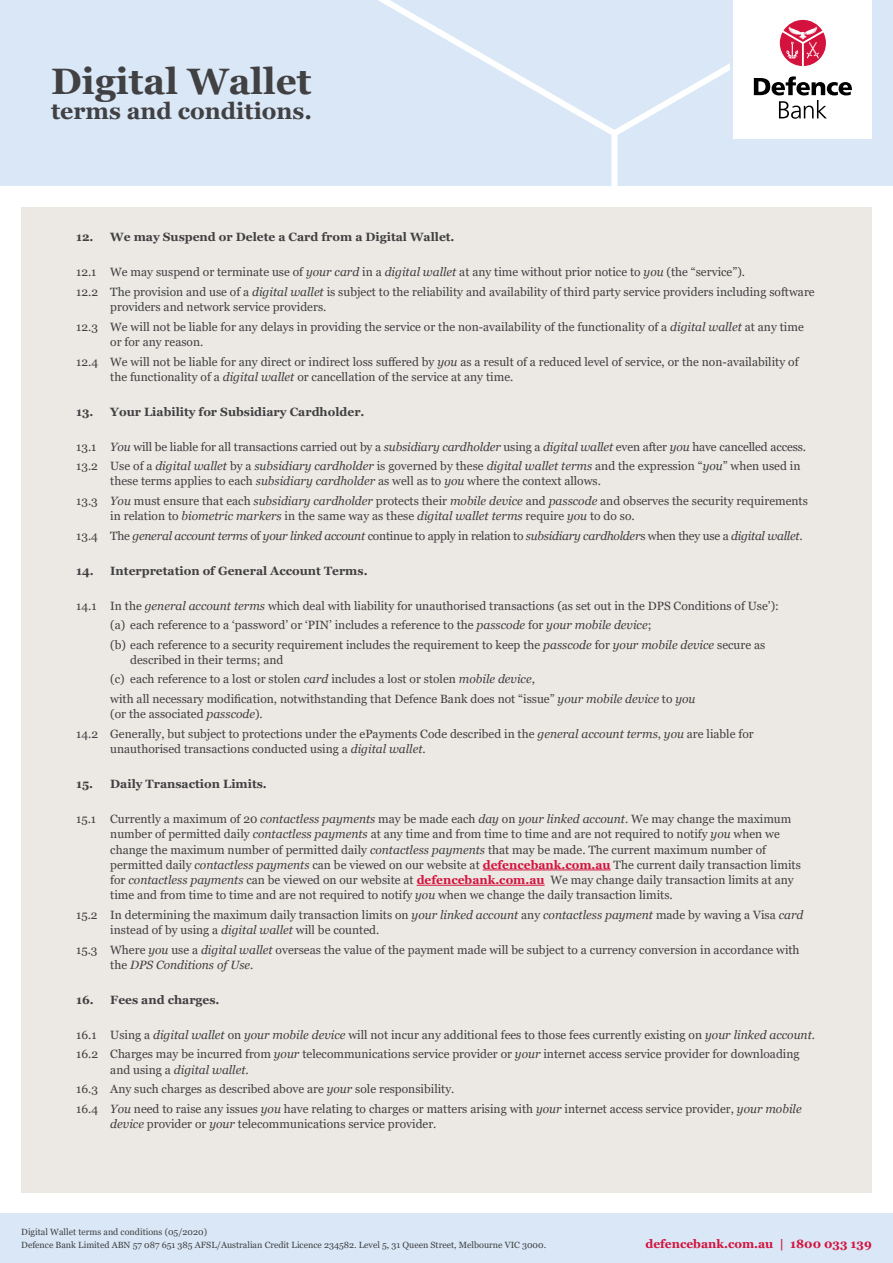
<style>
.page{position:relative;width:893px;height:1263px;background:#fff}
.page>*{position:absolute;margin:0;border:0;box-sizing:border-box;transform-origin:0 0}
.t1{font:700 36.75px "Georgia";color:#414042}
.t2{font:700 23.1px "Georgia";color:#414042}
.t3{font:12px/19.5px "Georgia";color:#414042}
.t4{font:italic 12px/19.5px "Georgia";letter-spacing:-.02em;color:#414042}
.t5{font:700 12px "Georgia";color:#414042}
.t6{font:700 12px "Georgia";color:#d3133e}
.t7{font:9px "Georgia";color:#414042}
.s1{font-style:italic}
.s2{font-style:normal}
.s3{font-weight:700;color:#d3133e}
</style>
<div class="page">
<div style="left:0;top:0;width:893px;height:186px;background:#d9e7f6"></div>
<svg style="left:378px;top:0;width:228px;height:132px"></svg>
<div style="left:611px;top:133px;width:6px;height:53px;background:#fff"></div>
<svg style="left:606px;top:0;width:266px;height:142px"></svg>
<div style="left:0;top:1213px;width:893px;height:50px;background:#d9e7f6"></div>
<div style="left:21px;top:207px;width:851px;height:985px;background:#ece9e4"></div>
<hr style="left:483px;top:869px;width:128px;height:1px;background:#d3133e">
<hr style="left:417px;top:885px;width:128px;height:1px;background:#d3133e">
<h1 class="t1" style="left:51px;top:58px;width:262px">Digital Wallet</h1>
<h2 class="t2" style="left:51px;top:97px;width:263px">terms and conditions.</h2>
<p class="t5" style="left:76px;top:230px;width:380px">12. We may Suspend or Delete a Card from a Digital Wallet.</p>
<p class="t3" style="left:76px;top:263px;width:740px">12.1 We may suspend or terminate use of <span class="s1">your card</span> in a <span class="s1">digital wallet</span> at any time without prior notice to <span class="s1">you</span> (the “service”).<br>12.2 The provision and use of a <span class="s1">digital wallet</span> is subject to the reliability and availability of third party service providers including software</p>
<p class="t3" style="left:76px;top:297px;width:729px;text-indent:34px">providers and network service providers.<br>12.3 We will not be liable for any delays in providing the service or the non-availability of the functionality of a <span class="s1">digital wallet</span> at any time</p>
<p class="t3" style="left:76px;top:332px;width:724px;text-indent:34px">or for any reason.<br>12.4 We will not be liable for any direct or indirect loss suffered by <span class="s1">you</span> as a result of a reduced level of service, or the non-availability of</p>
<p class="t3" style="left:110px;top:367px;width:405px">the functionality of a <span class="s1">digital wallet</span> or cancellation of the service at any time.</p>
<p class="t5" style="left:76px;top:404px;width:290px">13. Your Liability for Subsidiary Cardholder.</p>
<p class="t3" style="left:76px;top:437px;width:731px">13.1 <span class="s1">You</span> will be liable for all transactions carried out by a <span class="s1">subsidiary cardholder</span> using a <span class="s1">digital wallet</span> even after <span class="s1">you</span> have cancelled access.<br>13.2 Use of a <span class="s1">digital wallet</span> by a <span class="s1">subsidiary cardholder</span> is governed by these <span class="s1">digital wallet terms</span> and the expression “<span class="s1">you</span>” when used in</p>
<p class="t3" style="left:76px;top:472px;width:733px;text-indent:34px">these terms applies to each <span class="s1">subsidiary cardholder</span> as well as to <span class="s1">you</span> where the context allows.<br>13.3 <span class="s1">You</span> must ensure that each <span class="s1">subsidiary cardholder</span> protects their <span class="s1">mobile device</span> and <span class="s1">passcode</span> and observes the security requirements</p>
<p class="t4" style="left:76px;top:506px;width:728px;text-indent:34px"><span class="s2">in relation to</span> biometric markers <span class="s2">in the same way as these</span> digital wallet terms <span class="s2">require</span> you <span class="s2">to do so.<br>13.4 The</span> general account terms <span class="s2">of</span> your linked account <span class="s2">continue to apply in relation to</span> subsidiary cardholder<span class="s2">s when they use a</span> digital wallet<span class="s2">.</span></p>
<p class="t5" style="left:76px;top:563px;width:293px">14. Interpretation of General Account Terms.</p>
<p class="t3" style="left:110px;top:596px;width:670px;text-indent:-34px">14.1 In the <span class="s1">general account terms</span> which deal with liability for unauthorised transactions (as set out in the DPS Conditions of Use’): (a) each reference to a ‘password’ or ‘PIN’ includes a reference to the <span class="s1">passcode</span> for <span class="s1">your mobile device</span>;<br>(b) each reference to a security requirement includes the requirement to keep the <span class="s1">passcode</span> for <span class="s1">your mobile device</span> secure as</p>
<p class="t3" style="left:110px;top:650px;width:587px;text-indent:20px">described in their terms; and<br>(c) each reference to a lost or stolen <span class="s1">card</span> includes a lost or stolen <span class="s1">mobile device</span>,<br>with all necessary modification, notwithstanding that Defence Bank does not “issue” <span class="s1">your mobile device</span> to <span class="s1">you</span></p>
<p class="t3" style="left:76px;top:705px;width:679px;text-indent:34px">(or the associated <span class="s1">passcode</span>).<br>14.2 Generally, but subject to protections under the ePayments Code described in the <span class="s1">general account terms</span>, <span class="s1">you</span> are liable for</p>
<p class="t3" style="left:110px;top:739px;width:317px">unauthorised transactions conducted using a <span class="s1">digital wallet</span>.</p>
<p class="t5" style="left:76px;top:776px;width:192px">15. Daily Transaction Limits.</p>
<p class="t3" style="left:110px;top:811px;width:692px;line-height:15.3px;text-indent:-34px">15.1 Currently a maximum of 20 <span class="s1">contactless payments</span> may be made each <span class="s1">day</span> on <span class="s1">your linked account</span>. We may change the maximum number of permitted daily <span class="s1">contactless payments</span> at any time and from time to time and are not required to notify <span class="s1">you</span> when we change the maximum number of permitted daily <span class="s1">contactless payments</span> that may be made. The current maximum number of permitted daily <span class="s1">contactless payments</span> can be viewed on our website at <span class="s3">defencebank.com.au</span> The current daily transaction limits for <span class="s1">contactless payments</span> can be viewed on our website at <span class="s3">defencebank.com.au</span> We may change daily transaction limits at any time and from time to time and are not required to notify <span class="s1">you</span> when we change the daily transaction limits.</p>
<p class="t3" style="left:110px;top:907px;width:695px;line-height:15.3px;text-indent:-34px">15.2 In determining the maximum daily transaction limits on <span class="s1">your linked account</span> any <span class="s1">contactless payment</span> made by waving a Visa <span class="s1">card </span>instead of by using a <span class="s1">digital wallet</span> will be counted.</p>
<p class="t3" style="left:110px;top:942px;width:691px;line-height:15.3px;text-indent:-34px">15.3 Where <span class="s1">you</span> use a <span class="s1">digital wallet</span> overseas the value of the payment made will be subject to a currency conversion in accordance with the <span class="s1">DPS Conditions of Use</span>.</p>
<p class="t5" style="left:76px;top:992px;width:145px">16. Fees and charges.</p>
<p class="t3" style="left:76px;top:1025px;width:740px">16.1 Using a <span class="s1">digital wallet</span> on <span class="s1">your mobile device</span> will not incur any additional fees to those fees currently existing on <span class="s1">your linked account</span>.<br>16.2 Charges may be incurred from <span class="s1">your</span> telecommunications service provider or <span class="s1">your</span> internet access service provider for downloading</p>
<p class="t3" style="left:76px;top:1060px;width:727px;text-indent:34px">and using a <span class="s1">digital wallet</span>.<br>16.3 Any such charges as described above are <span class="s1">your</span> sole responsibility.<br>16.4 <span class="s1">You</span> need to raise any issues <span class="s1">you</span> have relating to charges or matters arising with <span class="s1">your</span> internet access service provider, <span class="s1">your mobile</span></p>
<p class="t3" style="left:110px;top:1114px;width:328px"><span class="s1">device</span> provider or <span class="s1">your</span> telecommunications service provider.</p>
<p class="t7" style="left:21px;top:1226px;width:187px">Digital Wallet terms and conditions (05/2020)</p>
<p class="t7" style="left:21px;top:1240px;width:526px">Defence Bank Limited ABN 57 087 651 385 AFSL/Australian Credit Licence 234582. Level 5, 31 Queen Street, Melbourne VIC 3000.</p>
<p class="t6" style="left:645px;top:1236px;width:228px">defencebank.com.au | 1800 033 139</p>
</div>
